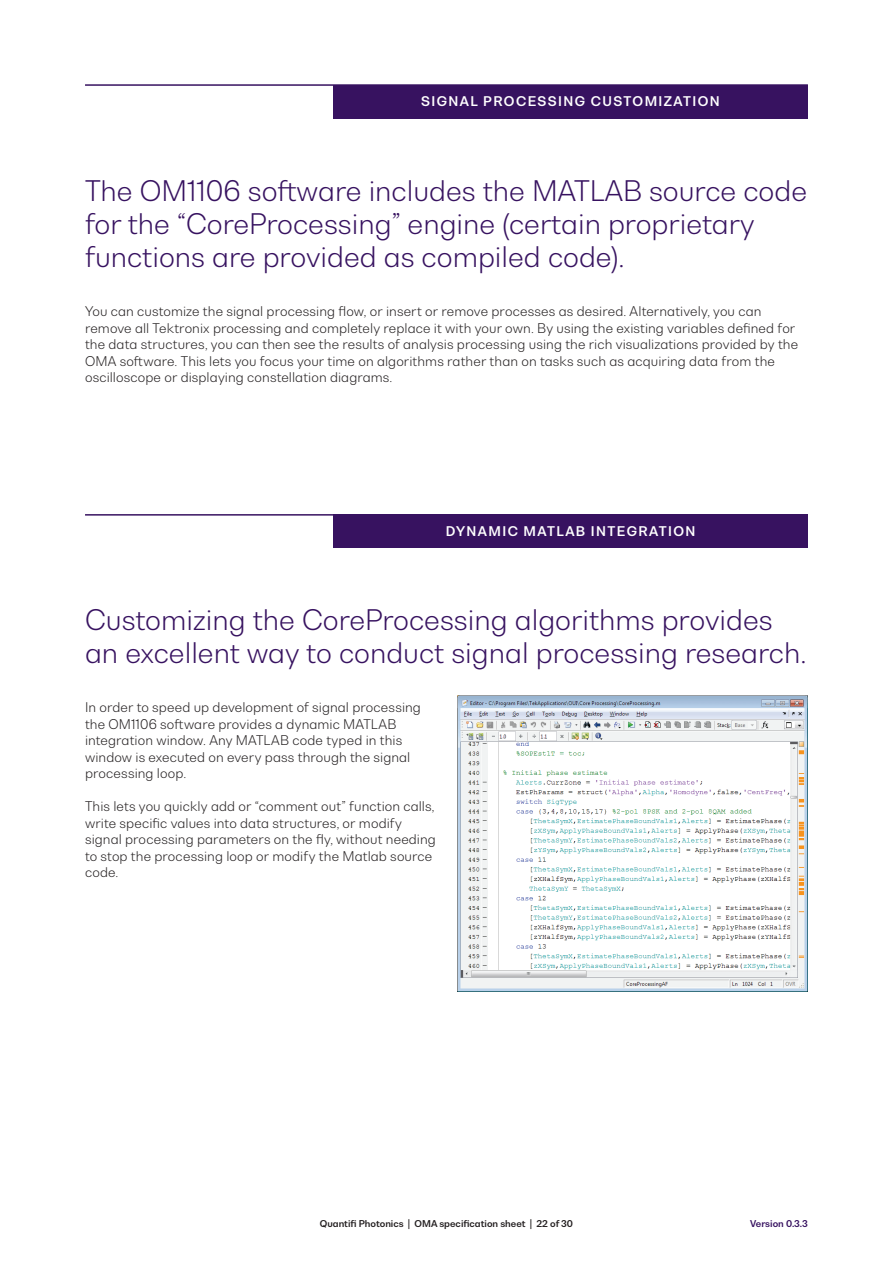
<style>
.page{position:relative;width:893px;height:1263px;background:#fff}
.page>*{position:absolute;margin:0;border:0;box-sizing:border-box;transform-origin:0 0}
.t1{font:300 27px/33px "Bw Nista Geometric";color:#371260}
.t2{font:300 12.75px/16.5px "Bw Nista Geometric";letter-spacing:.01em;color:#231f20}
.t3{font:700 12.75px "Bw Nista Geometric";letter-spacing:.11em;color:#fff}
.t4{font:700 9px "Bw Nista Geometric";color:#231f20}
.t5{font:700 9px "Bw Nista Geometric";color:#371260}
</style>
<div class="page">
<hr style="left:85px;top:84px;width:723px;height:2px;background:#371260">
<hr style="left:85px;top:514px;width:723px;height:2px;background:#371260">
<div style="left:333px;top:85px;width:475px;height:33px;background:#371260"></div>
<div style="left:333px;top:515px;width:475px;height:33px;background:#371260"></div>
<img style="left:457px;top:696px;width:351px;height:295px">
<p class="t3" style="left:421px;top:93px;width:300px">SIGNAL PROCESSING CUSTOMIZATION</p>
<h1 class="t1" style="left:85px;top:173px;width:724px">The OM1106 software includes the MATLAB source code for the “CoreProcessing” engine (certain proprietary functions are provided as compiled code).</h1>
<p class="t2" style="left:85px;top:303px;width:715px">You can customize the signal processing flow, or insert or remove processes as desired. Alternatively, you can remove all Tektronix processing and completely replace it with your own. By using the existing variables defined for the data structures, you can then see the results of analysis processing using the rich visualizations provided by the OMA software. This lets you focus your time on algorithms rather than on tasks such as acquiring data from the oscilloscope or displaying constellation diagrams.</p>
<p class="t3" style="left:446px;top:523px;width:251px">DYNAMIC MATLAB INTEGRATION</p>
<h1 class="t1" style="left:85px;top:602px;width:723px">Customizing the CoreProcessing algorithms provides an excellent way to conduct signal processing research.</h1>
<p class="t2" style="left:85px;top:699px;width:337px">In order to speed up development of signal processing the OM1106 software provides a dynamic MATLAB integration window. Any MATLAB code typed in this window is executed on every pass through the signal processing loop.</p>
<p class="t2" style="left:85px;top:798px;width:352px">This lets you quickly add or “comment out” function calls, write specific values into data structures, or modify signal processing parameters on the fly, without needing to stop the processing loop or modify the Matlab source code.</p>
<p class="t4" style="left:320px;top:1218px;width:255px">Quantifi Photonics | OMA specification sheet | 22 of 30</p>
<p class="t5" style="left:750px;top:1218px;width:59px">Version 0.3.3</p>
</div>
